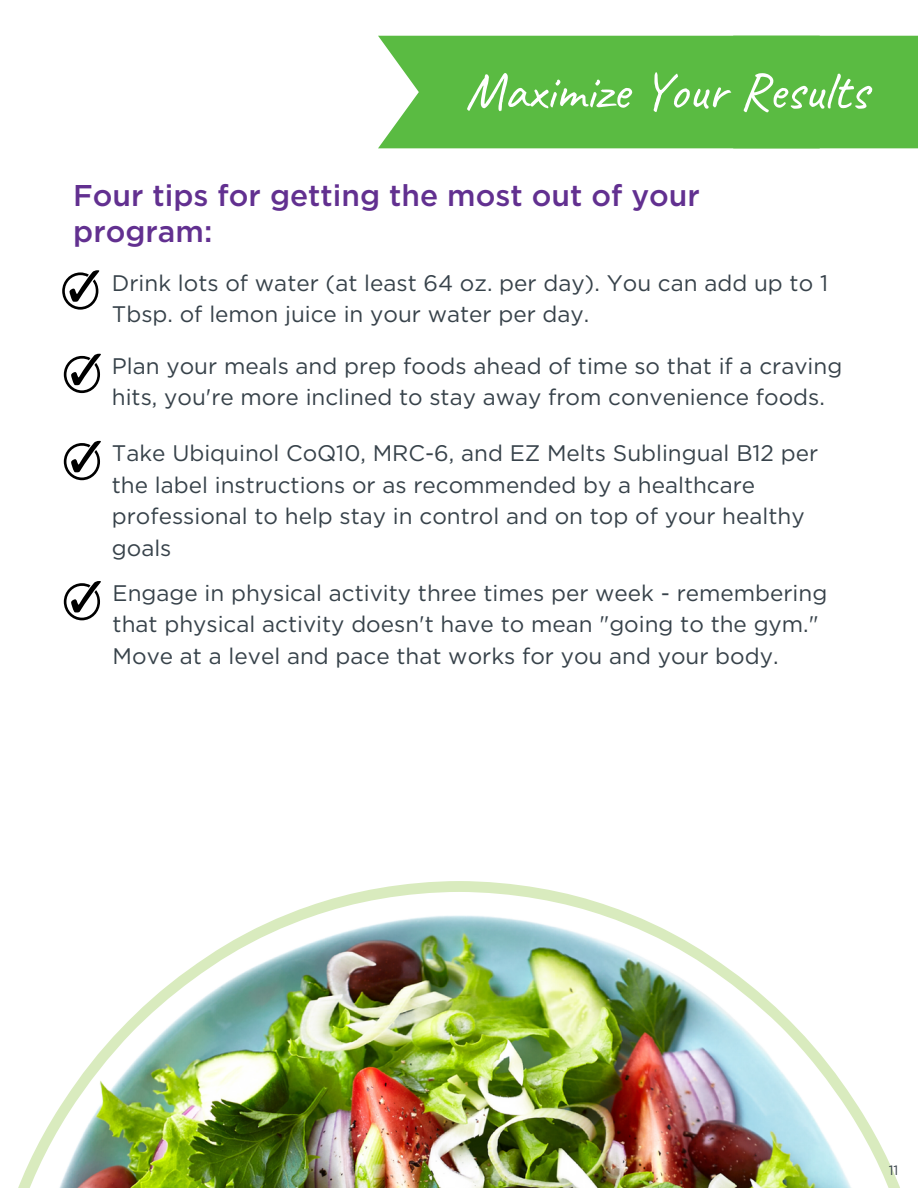
<style>
.page{position:relative;width:918px;height:1188px;background:#fff}
.page>*{position:absolute;margin:0;border:0;box-sizing:border-box;transform-origin:0 0}
.t1{font:53.25px "Caveat";color:#fff}
.t2{font:500 30px/36px "Gotham";color:#623090}
.t3{font:22.5px/31.5px "Gotham";color:#37424a}
.t4{font:13.5px "Gotham";color:#37424a}
</style>
<div class="page">
<svg style="left:339px;top:881px;width:240px;height:16px;fill:#d9ebbf"></svg>
<img style="left:18px;top:897px;width:882px;height:291px">
<div style="left:820px;top:36px;width:98px;height:112px;background:#5abb42"></div>
<div style="left:378px;top:36px;width:442px;height:112px;background:#5abb42"></div>
<svg style="left:64px;top:581px;width:37px;height:39px"></svg>
<svg style="left:64px;top:441px;width:37px;height:39px"></svg>
<svg style="left:64px;top:354px;width:37px;height:39px"></svg>
<svg style="left:62px;top:270px;width:37px;height:40px"></svg>
<h1 class="t1" style="left:465px;top:57px;width:404px">Maximize Your Results</h1>
<h2 class="t2" style="left:73px;top:179px;width:628px">Four tips for getting the most out of your program:</h2>
<p class="t3" style="left:112px;top:268px;width:718px">Drink lots of water (at least 64 oz. per day). You can add up to 1<br>Tbsp. of lemon juice in your water per day.</p>
<p class="t3" style="left:112px;top:351px;width:732px">Plan your meals and prep foods ahead of time so that if a craving hits, you're more inclined to stay away from convenience foods.</p>
<p class="t3" style="left:112px;top:439px;width:708px">Take Ubiquinol CoQ10, MRC-6, and EZ Melts Sublingual B12 per the label instructions or as recommended by a healthcare professional to help stay in control and on top of your healthy goals</p>
<p class="t3" style="left:113px;top:578px;width:716px">Engage in physical activity three times per week - remembering that physical activity doesn't have to mean "going to the gym."<br>Move at a level and pace that works for you and your body.</p>
<p class="t4" style="left:889px;top:1164px;width:11px">11</p>
</div>
